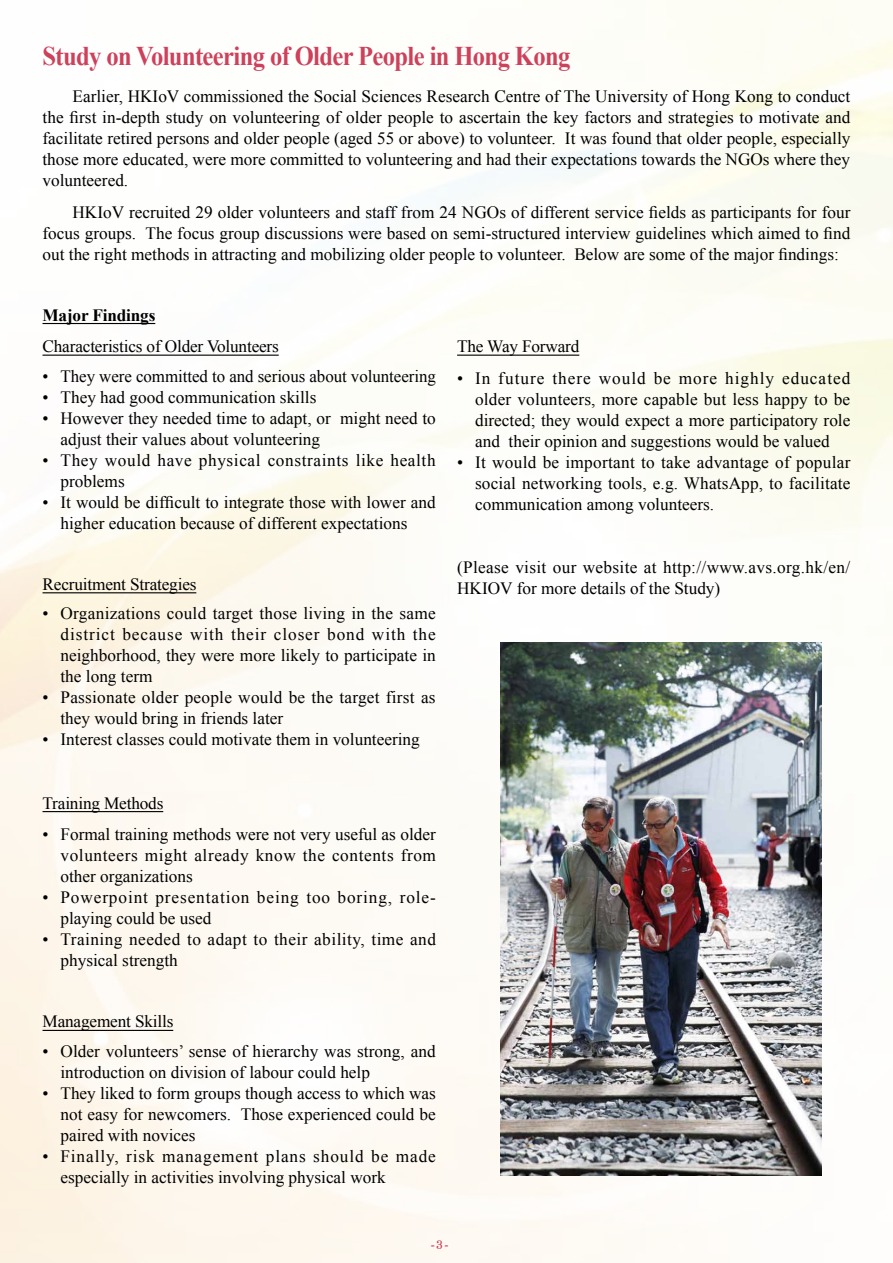
<style>
.page{position:relative;width:893px;height:1263px;background:#fff}
.page>*{position:absolute;margin:0;border:0;box-sizing:border-box;transform-origin:0 0}
.t1{font:700 27px "Times New Roman";letter-spacing:-.025em;color:#cd415b;scale:.91 1}
.t2{font:17.25px/21px "Times New Roman";color:#000;text-align:justify}
.t3{font:17.25px/21px "Times New Roman";letter-spacing:.02em;color:#000}
.t4{font:17.25px/21px "Times New Roman";letter-spacing:.05em;color:#000}
.t5{font:17.25px/21px "Times New Roman";letter-spacing:.025em;color:#000}
.t6{font:17.25px/21px "Times New Roman";letter-spacing:.035em;color:#000}
.t7{font:700 17.25px "Times New Roman";letter-spacing:-.01em;color:#000}
.t8{font:13.5px "DF Ming Std W9";color:#cd415b;scale:.9 1}
</style>
<div class="page">
<img style="left:0;top:0;width:893px;height:1263px">
<hr style="left:43px;top:323px;width:112px;height:1px;background:#000">
<hr style="left:43px;top:355px;width:236px;height:1px;background:#000">
<hr style="left:43px;top:592px;width:153px;height:1px;background:#000">
<hr style="left:43px;top:811px;width:120px;height:1px;background:#000">
<hr style="left:43px;top:1030px;width:130px;height:1px;background:#000">
<hr style="left:457px;top:355px;width:122px;height:1px;background:#000">
<img style="left:501px;top:642px;width:321px;height:534px">
<h1 class="t1" style="left:43px;top:37px;width:582px">Study on Volunteering of Older People in Hong Kong</h1>
<p class="t2" style="left:43px;top:85px;width:809px;text-indent:30px">Earlier, HKIoV commissioned the Social Sciences Research Centre of The University of Hong Kong to conduct the first in-depth study on volunteering of older people to ascertain the key factors and strategies to motivate and facilitate retired persons and older people (aged 55 or above) to volunteer. It was found that older people, especially those more educated, were more committed to volunteering and had their expectations towards the NGOs where they volunteered.</p>
<p class="t2" style="left:43px;top:201px;width:809px;text-indent:30px">HKIoV recruited 29 older volunteers and staff from 24 NGOs of different service fields as participants for four focus groups. The focus group discussions were based on semi-structured interview guidelines which aimed to find out the right methods in attracting and mobilizing older people to volunteer. Below are some of the major findings:</p>
<p class="t7" style="left:43px;top:303px;width:114px">Major Findings</p>
<p class="t2" style="left:43px;top:336px;width:238px">Characteristics of Older Volunteers</p>
<p class="t2" style="left:43px;top:365px;width:395px">• They were committed to and serious about volunteering</p>
<p class="t2" style="left:43px;top:386px;width:275px">• They had good communication skills</p>
<p class="t2" style="left:61px;top:407px;width:377px;text-indent:-18px">• However they needed time to adapt, or might need to adjust their values about volunteering</p>
<p class="t6" style="left:61px;top:449px;width:377px;text-indent:-18px">• They would have physical constraints like health problems</p>
<p class="t2" style="left:43px;top:491px;width:395px;text-align:center">• It would be difficult to integrate those with lower and higher education because of different expectations</p>
<p class="t2" style="left:43px;top:573px;width:156px">Recruitment Strategies</p>
<p class="t2" style="left:61px;top:603px;width:377px;text-indent:-18px">• Organizations could target those living in the same district because with their closer bond with the neighborhood, they were more likely to participate in the long term</p>
<p class="t2" style="left:61px;top:687px;width:377px;text-indent:-18px">• Passionate older people would be the target first as they would bring in friends later</p>
<p class="t2" style="left:43px;top:729px;width:379px">• Interest classes could motivate them in volunteering</p>
<p class="t2" style="left:43px;top:792px;width:122px">Training Methods</p>
<p class="t2" style="left:61px;top:824px;width:377px;text-indent:-18px">• Formal training methods were not very useful as older volunteers might already know the contents from other organizations</p>
<p class="t4" style="left:61px;top:886px;width:377px;text-indent:-18px">• Powerpoint presentation being too boring, role&shy;playing could be used</p>
<p class="t5" style="left:61px;top:928px;width:377px;text-indent:-18px">• Training needed to adapt to their ability, time and physical strength</p>
<p class="t2" style="left:43px;top:1011px;width:132px">Management Skills</p>
<p class="t2" style="left:61px;top:1040px;width:377px;text-indent:-18px">• Older volunteers’ sense of hierarchy was strong, and introduction on division of labour could help</p>
<p class="t2" style="left:61px;top:1082px;width:377px;text-indent:-18px">• They liked to form groups though access to which was not easy for newcomers. Those experienced could be paired with novices</p>
<p class="t2" style="left:61px;top:1145px;width:377px;text-indent:-18px">• Finally, risk management plans should be made especially in activities involving physical work</p>
<p class="t2" style="left:457px;top:336px;width:124px">The Way Forward</p>
<p class="t2" style="left:475px;top:367px;width:377px;text-indent:-18px">• In future there would be more highly educated older volunteers, more capable but less happy to be directed; they would expect a more participatory role and their opinion and suggestions would be valued</p>
<p class="t2" style="left:475px;top:451px;width:377px;text-indent:-18px">• It would be important to take advantage of popular social networking tools, e.g. WhatsApp, to facilitate communication among volunteers.</p>
<p class="t3" style="left:457px;top:556px;width:395px">(Please visit our website at http://www.avs.org.hk/en/<br>HKIOV for more details of the Study)</p>
<p class="t8" style="left:431px;top:1237px;width:21px">-3-</p>
</div>
